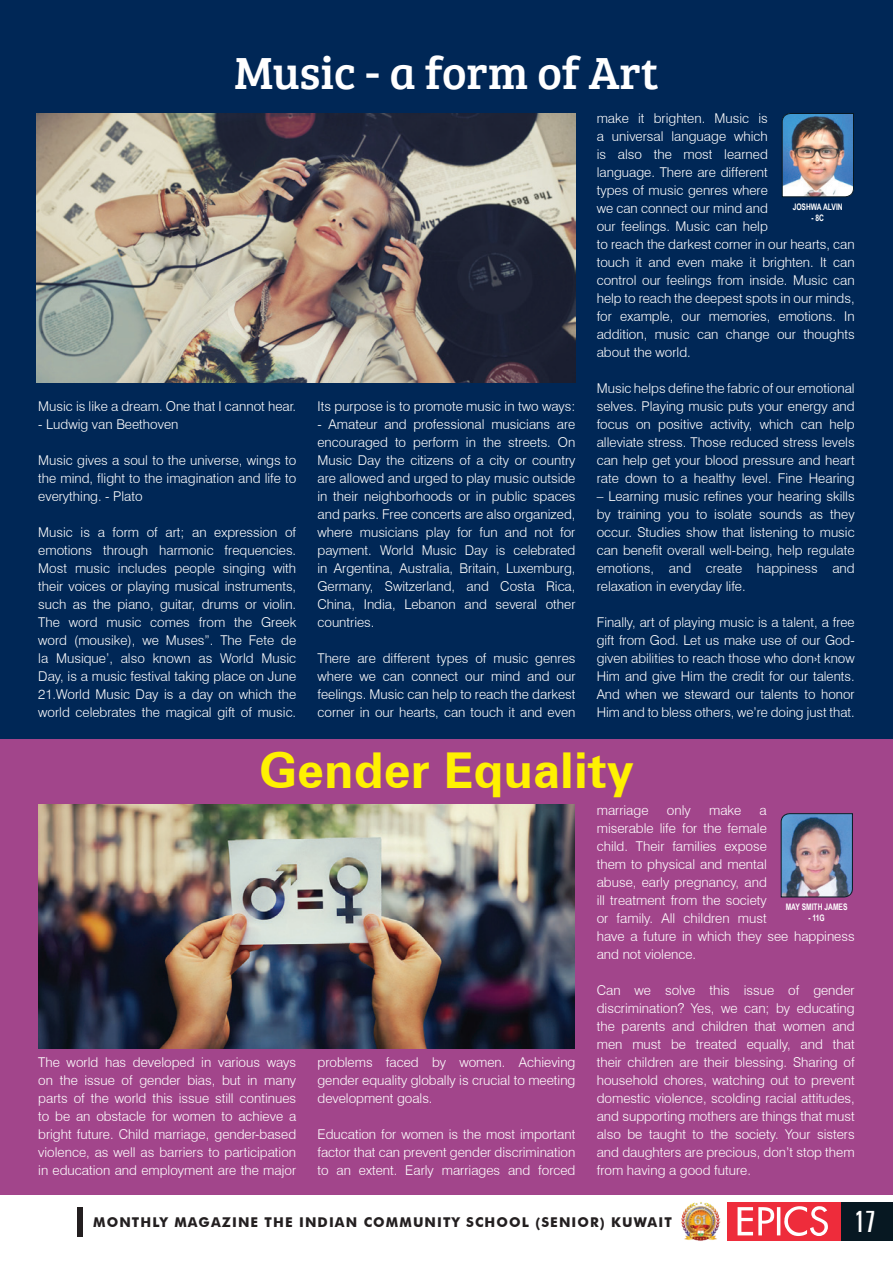
<style>
.page{position:relative;width:893px;height:1263px;background:#fff}
.page>*{position:absolute;margin:0;border:0;box-sizing:border-box;transform-origin:0 0}
.t1{font:700 49.5px "Zurich BT";color:#fff101}
.t2{font:46.5px "Bree Serif";color:#fff}
.t3{font:extra-condensed 30px "Zurich BT";color:#fff}
.t4{font:300 13.5px/18px "Swiss 721 BT";color:#fff;text-align:justify}
.t5{font:700 13.5px "Futura BT";letter-spacing:.08em;color:#231f20}
.t6{font:700 9px "Arial Narrow";color:#fff;scale:.91 1}
</style>
<div class="page">
<div style="left:0;top:737px;width:893px;height:458px;background:#a2458b"></div>
<div style="left:0;top:0;width:893px;height:738px;background:#002756"></div>
<img style="left:37px;top:113px;width:539px;height:270px">
<img style="left:38px;top:805px;width:537px;height:243px">
<img style="left:781px;top:113px;width:73px;height:85px">
<img style="left:780px;top:813px;width:73px;height:85px">
<div style="left:840px;top:1202px;width:53px;height:39px;background:#071822"></div>
<div style="left:727px;top:1202px;width:113px;height:39px;background:#ee2c3b"></div>
<svg style="left:738px;top:1206px;width:90px;height:30px"></svg>
<div style="left:77px;top:1207px;width:5px;height:29px;background:#231f20"></div>
<img style="left:681px;top:1202px;width:40px;height:39px">
<h2 class="t2" style="left:234px;top:39px;width:425px">Music - a form of Art</h2>
<p class="t4" style="left:38px;top:397px;width:259px">Music is like a dream. One that I cannot hear.</p>
<p class="t4" style="left:38px;top:415px;width:142px">- Ludwig van Beethoven</p>
<p class="t4" style="left:38px;top:451px;width:259px">Music gives a soul to the universe, wings to the mind, flight to the imagination and life to everything. - Plato</p>
<p class="t4" style="left:38px;top:523px;width:259px">Music is a form of art; an expression of emotions through harmonic frequencies.<br>Most music includes people singing with their voices or playing musical instruments, such as the piano, guitar, drums or violin.<br>The word music comes from the Greek word (mousike), we Muses”. The Fete de la Musique’, also known as World Music Day, is a music festival taking place on June 21.World Music Day is a day on which the world celebrates the magical gift of music.</p>
<p class="t4" style="left:317px;top:397px;width:259px">Its purpose is to promote music in two ways:</p>
<p class="t4" style="left:317px;top:415px;width:259px">- Amateur and professional musicians are encouraged to perform in the streets. On Music Day the citizens of a city or country are allowed and urged to play music outside in their neighborhoods or in public spaces and parks. Free concerts are also organized, where musicians play for fun and not for payment. World Music Day is celebrated in Argentina, Australia, Britain, Luxemburg, Germany, Switzerland, and Costa Rica, China, India, Lebanon and several other countries.</p>
<p class="t4" style="left:317px;top:649px;width:259px">There are different types of music genres where we can connect our mind and our feelings. Music can help to reach the darkest corner in our hearts, can touch it and even</p>
<p class="t4" style="left:597px;top:109px;width:259px;text-align:left">make it brighten. Music is<br>a universal language which<br>is also the most learned<br>language. There are different<br>types of music genres where<br>we can connect our mind and<br>our feelings. Music can help<br>to reach the darkest corner in our hearts, can touch it and even make it brighten. It can control our feelings from inside. Music can help to reach the deepest spots in our minds, for example, our memories, emotions. In addition, music can change our thoughts about the world.</p>
<p class="t4" style="left:597px;top:379px;width:259px">Music helps define the fabric of our emotional selves. Playing music puts your energy and focus on positive activity, which can help alleviate stress. Those reduced stress levels can help get your blood pressure and heart rate down to a healthy level. Fine Hearing</p>
<p class="t4" style="left:597px;top:487px;width:259px">– Learning music refines your hearing skills by training you to isolate sounds as they occur. Studies show that listening to music can benefit overall well-being, help regulate emotions, and create happiness and relaxation in everyday life.</p>
<p class="t4" style="left:597px;top:613px;width:259px">Finally, art of playing music is a talent, a free gift from God. Let us make use of our God&shy;given abilities to reach those who don›t know Him and give Him the credit for our talents.<br>And when we steward our talents to honor Him and to bless others, we’re doing just that.</p>
<p class="t6" style="left:793px;top:200px;width:56px">JOSHWA ALVIN</p>
<p class="t6" style="left:811px;top:211px;width:15px">- 8C</p>
<h1 class="t1" style="left:259px;top:740px;width:376px">Gender Equality</h1>
<p class="t4" style="left:597px;top:801px;width:53px">marriage</p>
<p class="t4" style="left:667px;top:801px;width:25px">only</p>
<p class="t4" style="left:709px;top:801px;width:34px">make</p>
<p class="t4" style="left:597px;top:801px;width:259px;text-align:left;text-indent:163px">a<br>miserable life for the female<br>child. Their families expose<br>them to physical and mental<br>abuse, early pregnancy, and<br>ill treatment from the society<br>or family. All children must<br>have a future in which they see happiness and not violence.</p>
<p class="t4" style="left:597px;top:981px;width:259px">Can we solve this issue of gender discrimination? Yes, we can; by educating the parents and children that women and men must be treated equally, and that their children are their blessing. Sharing of household chores, watching out to prevent domestic violence, scolding racial attitudes, and supporting mothers are things that must also be taught to the society. Your sisters and daughters are precious, don’t stop them from having a good future.</p>
<p class="t6" style="left:786px;top:900px;width:69px">MAY SMITH JAMES</p>
<p class="t6" style="left:808px;top:911px;width:20px">- 11G</p>
<p class="t4" style="left:38px;top:1053px;width:259px">The world has developed in various ways on the issue of gender bias, but in many parts of the world this issue still continues to be an obstacle for women to achieve a bright future. Child marriage, gender-based violence, as well as barriers to participation in education and employment are the major</p>
<p class="t4" style="left:317px;top:1053px;width:259px">problems faced by women. Achieving gender equality globally is crucial to meeting development goals.</p>
<p class="t4" style="left:317px;top:1125px;width:259px">Education for women is the most important factor that can prevent gender discrimination to an extent. Early marriages and forced</p>
<p class="t5" style="left:93px;top:1214px;width:580px">MONTHLY MAGAZINE THE INDIAN COMMUNITY SCHOOL (SENIOR) KUWAIT</p>
<h3 class="t3" style="left:855px;top:1204px;width:23px">17</h3>
</div>
